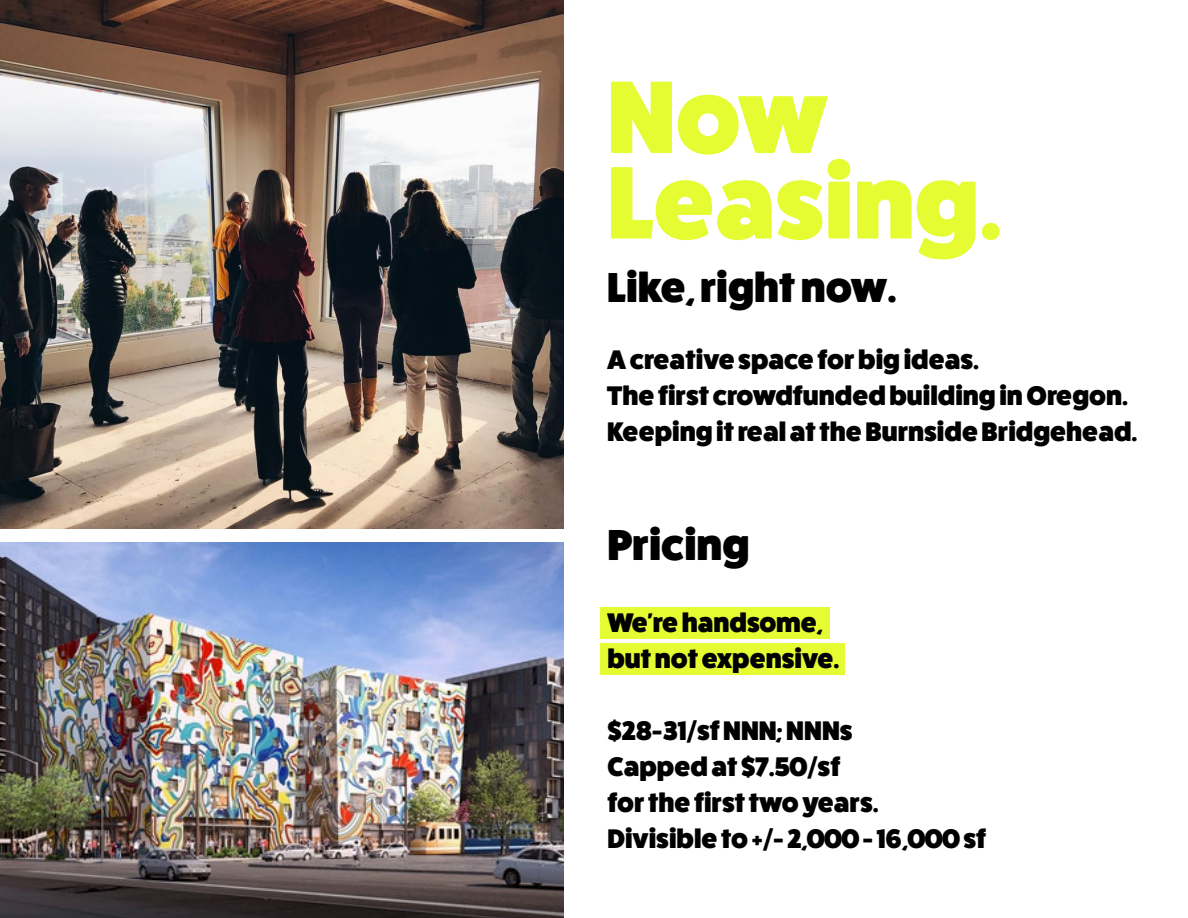
<style>
.page{position:relative;width:1188px;height:918px;background:#fff}
.page>*{position:absolute;margin:0;border:0;box-sizing:border-box;transform-origin:0 0}
.t1{font:103.5px/85.5px "Fat Frank";color:#e6fc32}
.t2{font:43.5px "Fat Frank";color:#000}
.t3{font:42px "Fat Frank";color:#000}
.t4{font:27px/36px "Fat Frank";color:#000}
</style>
<div class="page">
<div style="left:600px;top:607px;width:230px;height:31px;background:#e6fc32"></div>
<div style="left:600px;top:644px;width:245px;height:31px;background:#e6fc32"></div>
<img style="left:0;top:542px;width:564px;height:376px">
<img style="left:0;top:0;width:564px;height:529px">
<h1 class="t1" style="left:607px;top:73px;width:397px">Now<br>Leasing.</h1>
<h3 class="t3" style="left:607px;top:262px;width:291px">Like, right now.</h3>
<p class="t4" style="left:607px;top:341px;width:532px">A creative space for big ideas.<br>The first crowdfunded building in Oregon.<br>Keeping it real at the Burnside Bridgehead.</p>
<h2 class="t2" style="left:607px;top:519px;width:144px">Pricing</h2>
<p class="t4" style="left:607px;top:605px;width:234px">We're handsome, but not expensive.</p>
<p class="t4" style="left:607px;top:713px;width:380px">$28-31/sf NNN; NNNs<br>Capped at $7.50/sf<br>for the first two years.<br>Divisible to +/- 2,000 - 16,000 sf</p>
</div>
